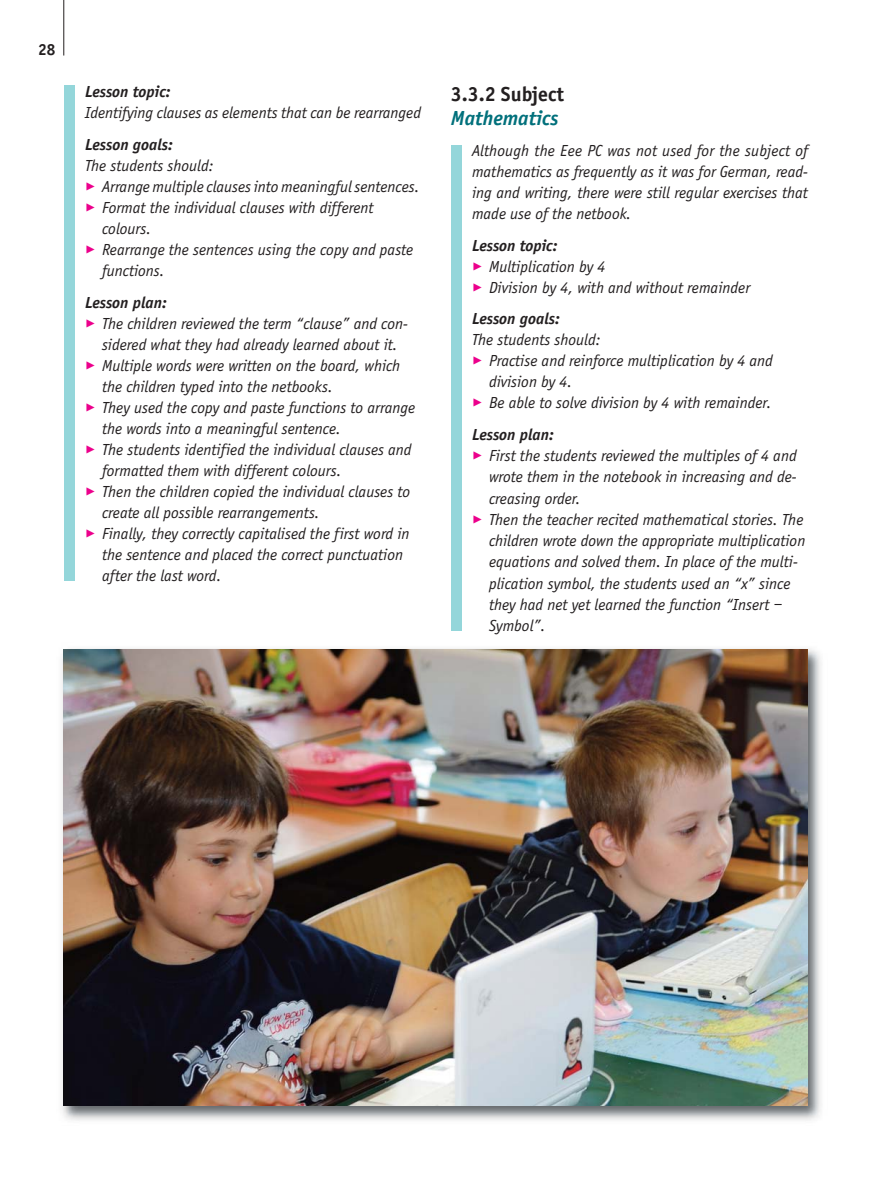
<style>
.page{position:relative;width:893px;height:1191px;background:#fff}
.page>*{position:absolute;margin:0;border:0;box-sizing:border-box;transform-origin:0 0}
.t1{font:700 21px "Officina Sans";color:#231f20}
.t2{font:italic 700 21px "Officina Sans";color:#00707b}
.t3{font:italic 16.5px/21px "Officina Sans";color:#231f20}
.t4{font:italic 700 16.5px "Officina Sans";color:#231f20}
.t5{font:700 16.5px "Officina Sans";color:#231f20}
.s1{color:#ec008c}
.s2{font-weight:700}
</style>
<div class="page">
<hr style="left:64px;top:0;width:1px;height:56px;background:#231f20">
<img style="left:62px;top:648px;width:759px;height:473px">
<img style="left:64px;top:649px;width:744px;height:457px">
<div style="left:64px;top:85px;width:10px;height:495px;background:#94d6da"></div>
<div style="left:451px;top:145px;width:10px;height:485px;background:#94d6da"></div>
<p class="t5" style="left:38px;top:43px;width:19px">28</p>
<p class="t4" style="left:85px;top:85px;width:87px">Lesson topic:</p>
<p class="t3" style="left:85px;top:104px;width:337px">Identifying clauses as elements that can be rearranged</p>
<p class="t4" style="left:85px;top:138px;width:89px">Lesson goals:</p>
<p class="t3" style="left:85px;top:156px;width:130px">The students should:</p>
<p class="t3" style="left:85px;top:177px;width:336px"><span class="s1">✓</span> Arrange multiple clauses into meaningful sentences.</p>
<p class="t3" style="left:102px;top:198px;width:273px;text-indent:-17px"><span class="s1">✓</span> Format the individual clauses with different colours.</p>
<p class="t3" style="left:102px;top:240px;width:313px;text-indent:-17px"><span class="s1">✓</span> Rearrange the sentences using the copy and paste functions.</p>
<p class="t4" style="left:85px;top:295px;width:83px">Lesson plan:</p>
<p class="t3" style="left:85px;top:314px;width:324px;text-align:center"><span class="s1">✓</span> The children reviewed the term “clause” and con&shy;sidered what they had already learned about it.</p>
<p class="t3" style="left:102px;top:356px;width:300px;text-indent:-17px"><span class="s1">✓</span> Multiple words were written on the board, which the children typed into the netbooks.</p>
<p class="t3" style="left:102px;top:398px;width:315px;text-indent:-17px"><span class="s1">✓</span> They used the copy and paste functions to arrange the words into a meaningful sentence.</p>
<p class="t3" style="left:102px;top:440px;width:311px;text-indent:-17px"><span class="s1">✓</span> The students identified the individual clauses and formatted them with different colours.</p>
<p class="t3" style="left:102px;top:482px;width:310px;text-indent:-17px"><span class="s1">✓</span> Then the children copied the individual clauses to create all possible rearrangements.</p>
<p class="t3" style="left:102px;top:524px;width:309px;text-indent:-17px"><span class="s1">✓</span> Finally, they correctly capitalised the first word in the sentence and placed the correct punctuation after the last word.</p>
<p class="t1" style="left:451px;top:86px;width:115px">3.3.2 Subject</p>
<p class="t2" style="left:451px;top:109px;width:109px">Mathematics</p>
<p class="t3" style="left:472px;top:141px;width:337px;text-align:justify">Although the Eee PC was not used for the subject of mathematics as frequently as it was for German, read&shy;ing and writing, there were still regular exercises that made use of the netbook.</p>
<p class="t4" style="left:472px;top:239px;width:87px">Lesson topic:</p>
<p class="t3" style="left:472px;top:257px;width:135px"><span class="s1">✓</span> Multiplication by 4</p>
<p class="t3" style="left:472px;top:273px;width:280px;line-height:31.5px"><span class="s1">✓</span> Division by 4, with and without remainder<br><span class="s2">Lesson goals:</span></p>
<p class="t3" style="left:472px;top:330px;width:130px">The students should:</p>
<p class="t3" style="left:489px;top:351px;width:285px;text-indent:-17px"><span class="s1">✓</span> Practise and reinforce multiplication by 4 and division by 4.</p>
<p class="t3" style="left:472px;top:388px;width:301px;line-height:31.5px"><span class="s1">✓</span> Be able to solve division by 4 with remainder.<br><span class="s2">Lesson plan:</span></p>
<p class="t3" style="left:489px;top:446px;width:309px;text-align:justify;text-indent:-17px"><span class="s1">✓</span> First the students reviewed the multiples of 4 and wrote them in the notebook in increasing and de&shy;creasing order.</p>
<p class="t3" style="left:489px;top:510px;width:318px;text-indent:-17px"><span class="s1">✓</span> Then the teacher recited mathematical stories. The children wrote down the appropriate multiplication equations and solved them. In place of the multi&shy;plication symbol, the students used an “x” since they had net yet learned the function “Insert – Symbol”.</p>
</div>
